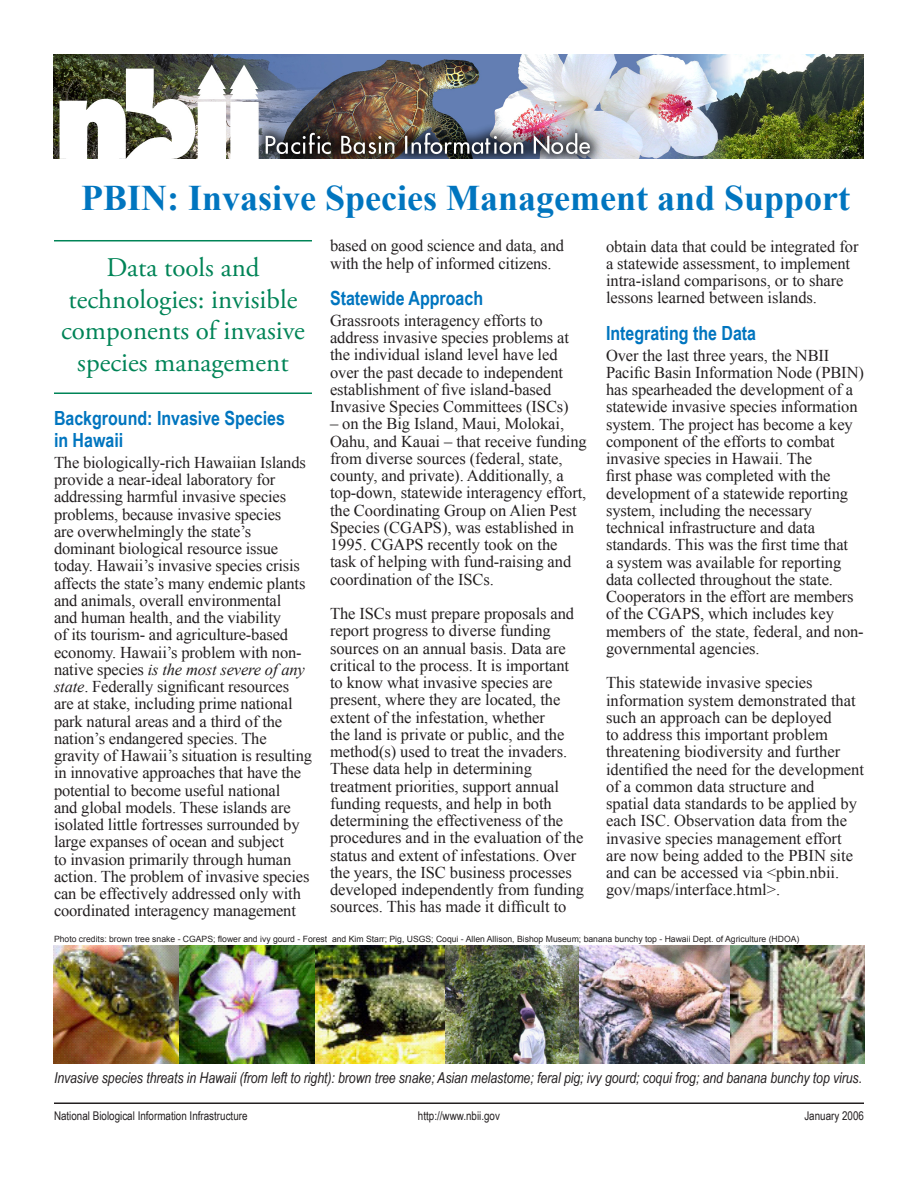
<style>
.page{position:relative;width:918px;height:1188px;background:#fff}
.page>*{position:absolute;margin:0;border:0;box-sizing:border-box;transform-origin:0 0}
.bulleted_text{font:700 36px "Times New Roman";color:#0075bf}
.bulleted_text-2{font:27px/31.5px "Adobe Garamond Pro";color:#008457;text-align:center}
.t1{font:700 19.5px "Arial Narrow";color:#0075bf}
.t2{font:16.5px/17.2px "Times New Roman";letter-spacing:-.005em;color:#231f20}
.t3{font:italic 15px "Arial Narrow";letter-spacing:-.005em;color:#231f20}
.t4{font:12px "Arial Narrow";color:#231f20}
.t5{font:8.7px "Arial";color:#231f20}
.s1{font-style:italic}
</style>
<div class="page">
<hr style="left:54px;top:392px;width:258px;height:2px;background:#008457">
<hr style="left:54px;top:240px;width:258px;height:2px;background:#008457">
<hr style="left:54px;top:1102px;width:810px;height:2px;background:#231f20">
<img style="left:54px;top:54px;width:810px;height:105px">
<img style="left:448px;top:945px;width:416px;height:118px">
<img style="left:314px;top:945px;width:134px;height:118px">
<img style="left:53px;top:945px;width:127px;height:118px">
<img style="left:180px;top:945px;width:134px;height:118px">
<p class="bulleted_text" style="left:81px;top:173px;width:771px">PBIN: Invasive Species Management and Support</p>
<p class="bulleted_text-2" style="left:61px;top:253px;width:245px">Data tools and technologies: invisible components of invasive species management</p>
<p class="t2" style="left:330px;top:237px;width:236px">based on good science and data, and with the help of informed citizens.</p>
<p class="t1" style="left:330px;top:284px;width:155px">Statewide Approach</p>
<p class="t2" style="left:330px;top:312px;width:241px">Grassroots interagency efforts to address invasive species problems at the individual island level have led over the past decade to independent establishment of five island-based Invasive Species Committees (ISCs)</p>
<p class="t2" style="left:330px;top:415px;width:258px">– on the Big Island, Maui, Molokai, Oahu, and Kauai – that receive funding from diverse sources (federal, state, county, and private). Additionally, a top-down, statewide interagency effort, the Coordinating Group on Alien Pest Species (CGAPS), was established in 1995. CGAPS recently took on the task of helping with fund-raising and coordination of the ISCs.</p>
<p class="t2" style="left:330px;top:605px;width:256px">The ISCs must prepare proposals and report progress to diverse funding sources on an annual basis. Data are critical to the process. It is important to know what invasive species are present, where they are located, the extent of the infestation, whether<br>the land is private or public, and the method(s) used to treat the invaders.<br>These data help in determining treatment priorities, support annual funding requests, and help in both determining the effectiveness of the procedures and in the evaluation of the status and extent of infestations. Over the years, the ISC business processes developed independently from funding sources. This has made it difficult to</p>
<p class="t2" style="left:606px;top:237px;width:254px">obtain data that could be integrated for a statewide assessment, to implement intra-island comparisons, or to share lessons learned between islands.</p>
<p class="t1" style="left:606px;top:318px;width:152px">Integrating the Data</p>
<p class="t2" style="left:606px;top:346px;width:260px">Over the last three years, the NBII Pacific Basin Information Node (PBIN) has spearheaded the development of a statewide invasive species information system. The project has become a key component of the efforts to combat invasive species in Hawaii. The<br>first phase was completed with the development of a statewide reporting system, including the necessary technical infrastructure and data standards. This was the first time that<br>a system was available for reporting data collected throughout the state.<br>Cooperators in the effort are members of the CGAPS, which includes key members of the state, federal, and non&shy;governmental agencies.</p>
<p class="t2" style="left:606px;top:674px;width:259px">This statewide invasive species information system demonstrated that such an approach can be deployed<br>to address this important problem threatening biodiversity and further identified the need for the development of a common data structure and<br>spatial data standards to be applied by each ISC. Observation data from the invasive species management effort are now being added to the PBIN site and can be accessed via &lt;pbin.nbii. gov/maps/interface.html&gt;.</p>
<p class="t1" style="left:54px;top:403px;width:233px">Background: Invasive Species</p>
<p class="t1" style="left:54px;top:426px;width:71px">in Hawaii</p>
<p class="t2" style="left:54px;top:454px;width:260px">The biologically-rich Hawaiian Islands provide a near-ideal laboratory for addressing harmful invasive species problems, because invasive species<br>are overwhelmingly the state’s dominant biological resource issue today. Hawaii’s invasive species crisis affects the state’s many endemic plants and animals, overall environmental<br>and human health, and the viability<br>of its tourism- and agriculture-based economy. Hawaii’s problem with non&shy;native species <span class="s1">is the most severe of any state</span>. Federally significant resources are at stake, including prime national park natural areas and a third of the nation’s endangered species. The gravity of Hawaii’s situation is resulting in innovative approaches that have the potential to become useful national<br>and global models. These islands are isolated little fortresses surrounded by large expanses of ocean and subject<br>to invasion primarily through human action. The problem of invasive species can be effectively addressed only with coordinated interagency management</p>
<p class="t5" style="left:54px;top:933px;width:747px">Photo credits: brown tree snake - CGAPS; flower and ivy gourd - Forest and Kim Starr; Pig, USGS; Coqui - Allen Allison, Bishop Museum; banana bunchy top - Hawaii Dept. of Agriculture (HDOA)</p>
<p class="t3" style="left:54px;top:1067px;width:810px">Invasive species threats in Hawaii (from left to right): brown tree snake; Asian melastome; feral pig; ivy gourd; coqui frog; and banana bunchy top virus.</p>
<p class="t4" style="left:54px;top:1107px;width:195px">National Biological Information Infrastructure</p>
<p class="t4" style="left:418px;top:1107px;width:84px">http://www.nbii.gov</p>
<p class="t4" style="left:804px;top:1107px;width:61px">January 2006</p>
</div>
